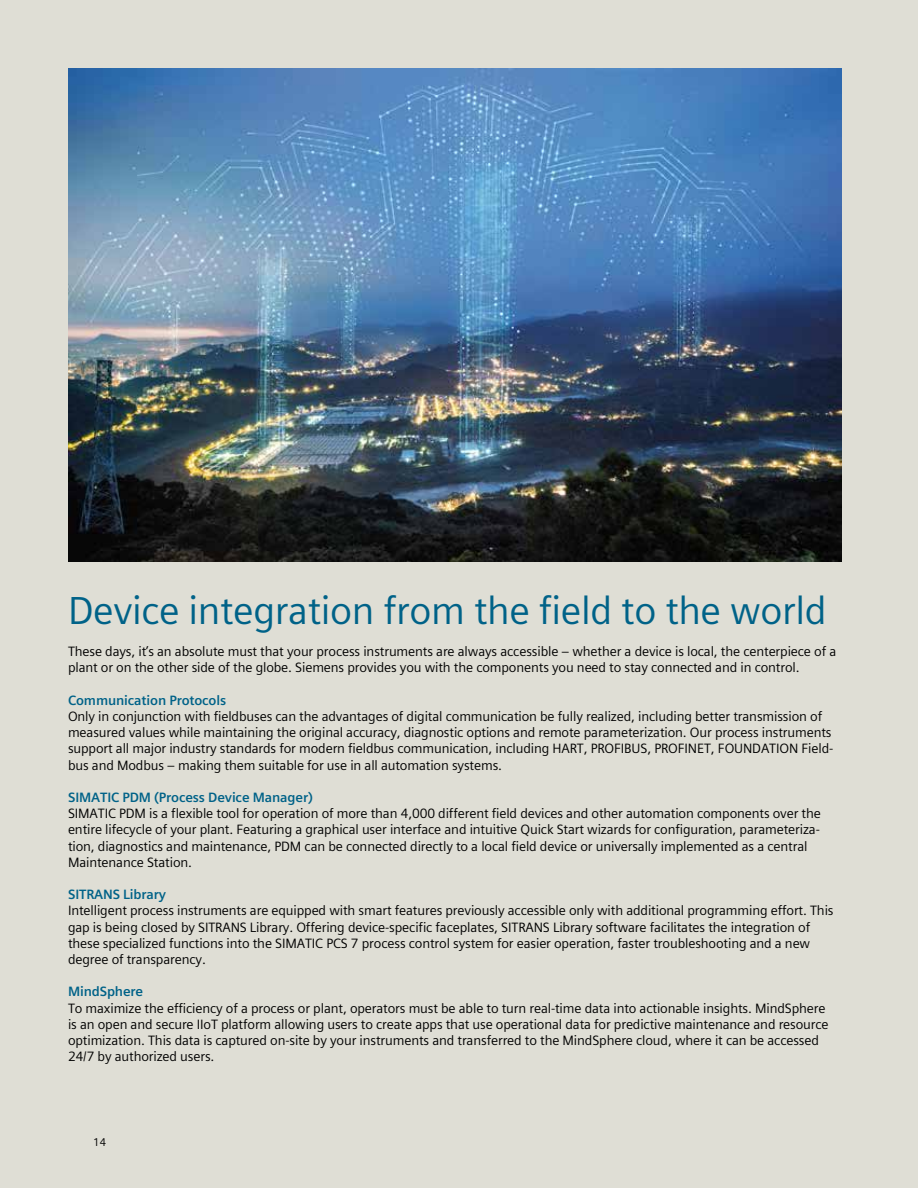
<style>
.page{position:relative;width:918px;height:1188px;background:#dfded5}
.page>*{position:absolute;margin:0;border:0;box-sizing:border-box;transform-origin:0 0}
.t1{font:39px "Siemens Sans Global";letter-spacing:-.01em;color:#006288}
.t2{font:13.5px/16.2px "Siemens Sans Global";letter-spacing:-.01em;color:#000}
.t3{font:700 13.5px "Siemens Sans Global";letter-spacing:-.01em;color:#006288}
.t4{font:11.25px "Siemens Sans Global";color:#000}
</style>
<div class="page">
<img style="left:68px;top:68px;width:773px;height:493px">
<h1 class="t1" style="left:68px;top:581px;width:760px">Device integration from the field to the world</h1>
<p class="t2" style="left:68px;top:643px;width:770px">These days, it’s an absolute must that your process instruments are always accessible – whether a device is local, the centerpiece of a plant or on the other side of the globe. Siemens provides you with the components you need to stay connected and in control.</p>
<p class="t3" style="left:68px;top:690px;width:160px">Communication Protocols</p>
<p class="t2" style="left:68px;top:708px;width:767px">Only in conjunction with fieldbuses can the advantages of digital communication be fully realized, including better transmission of measured values while maintaining the original accuracy, diagnostic options and remote parameterization. Our process instruments support all major industry standards for modern fieldbus communication, including HART, PROFIBUS, PROFINET, FOUNDATION Field&shy;bus and Modbus – making them suitable for use in all automation systems.</p>
<p class="t3" style="left:68px;top:787px;width:246px">SIMATIC PDM (Process Device Manager)</p>
<p class="t2" style="left:68px;top:805px;width:754px">SIMATIC PDM is a flexible tool for operation of more than 4,000 different field devices and other automation components over the entire lifecycle of your plant. Featuring a graphical user interface and intuitive Quick Start wizards for configuration, parameteriza&shy;tion, diagnostics and maintenance, PDM can be connected directly to a local field device or universally implemented as a central Maintenance Station.</p>
<p class="t3" style="left:68px;top:884px;width:100px">SITRANS Library</p>
<p class="t2" style="left:68px;top:903px;width:767px">Intelligent process instruments are equipped with smart features previously accessible only with additional programming effort. This gap is being closed by SITRANS Library. Offering device-specific faceplates, SITRANS Library software facilitates the integration of these specialized functions into the SIMATIC PCS 7 process control system for easier operation, faster troubleshooting and a new degree of transparency.</p>
<p class="t3" style="left:68px;top:981px;width:77px">MindSphere</p>
<p class="t2" style="left:68px;top:1000px;width:762px">To maximize the efficiency of a process or plant, operators must be able to turn real-time data into actionable insights. MindSphere is an open and secure IIoT platform allowing users to create apps that use operational data for predictive maintenance and resource optimization. This data is captured on-site by your instruments and transferred to the MindSphere cloud, where it can be accessed 24/7 by authorized users.</p>
<p class="t4" style="left:93px;top:1134px;width:15px">14</p>
</div>
